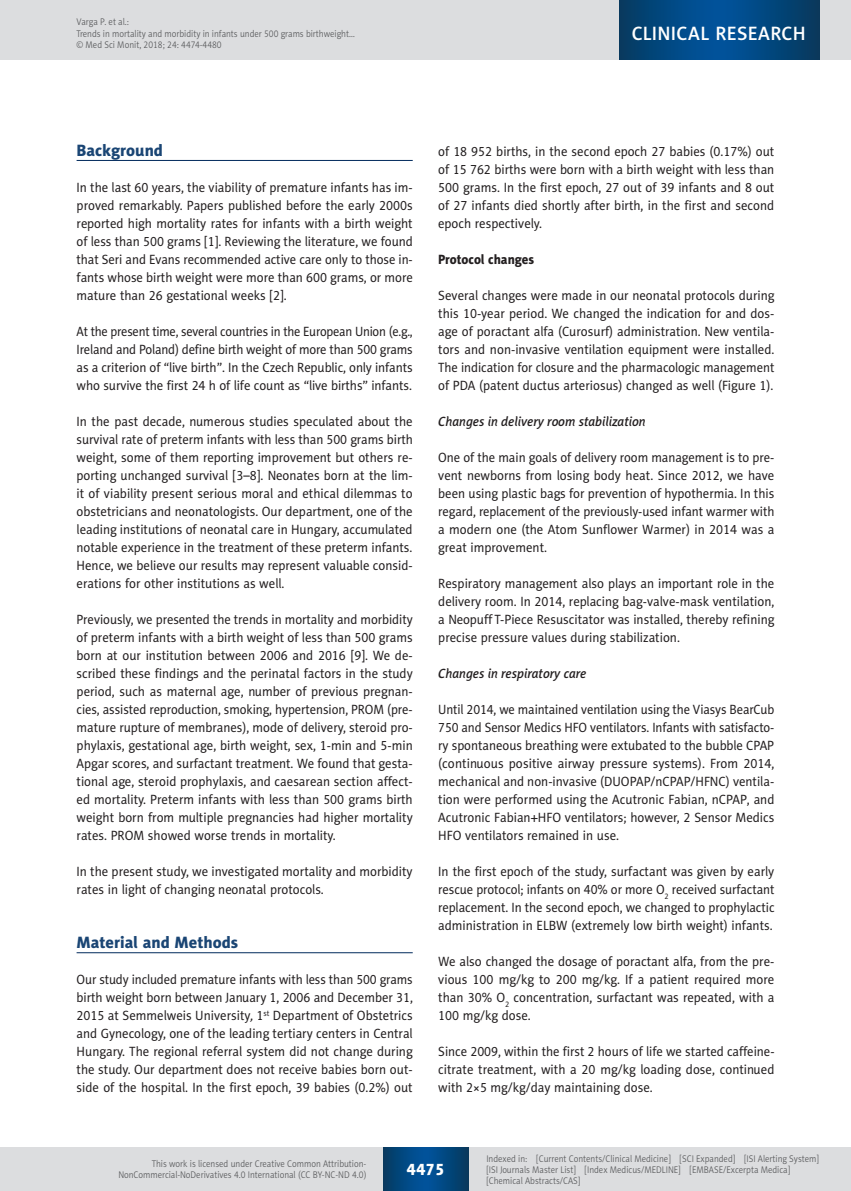
<style>
.page{position:relative;width:851px;height:1191px;background:#fff}
.page>*{position:absolute;margin:0;border:0;box-sizing:border-box;transform-origin:0 0}
.t1{font:19.5px "Naomi Sans EFN Medium";letter-spacing:.015em;color:#fff}
.MSM_Headline_1{font:16.5px "Naomi Sans EFN Heavy";color:#1a4574}
.t2{font:16.5px "Naomi Sans EFN Heavy";color:#fff}
.MSM_Body{font:13.5px/18px "Naomi Sans EFN";color:#231f20;text-align:justify;scale:.95 1}
.MSM_Body-2{font:13.5px/18px "Naomi Sans EFN";color:#231f20;text-align:justify;scale:.94 1}
.MSM_Body-3{font:13.5px/18px "Naomi Sans EFN";color:#231f20;text-align:justify;scale:.93 1}
.MSM_Body-4{font:13.5px/18px "Naomi Sans EFN";color:#231f20;text-align:justify;scale:.92 1}
.MSM_Headline_3{font:italic 13.5px "Naomi Sans EFN Medium";color:#231f20;scale:.95 1}
.MSM_Headline_2{font:13.5px "Naomi Sans EFN Heavy";color:#231f20;scale:.95 1}
.MSM_pagina_zywa{font:9.75px/11.2px "Naomi Sans EFN Light";color:#57585a;scale:.9 1}
.MSM_pagina_sygnatura{font:9.75px "Naomi Sans EFN Light";color:#57585a;scale:.9 1}
.s1{font-style:italic}
</style>
<div class="page">
<hr style="left:77px;top:160px;width:335px;height:1px;background:#00295c">
<hr style="left:77px;top:952px;width:335px;height:1px;background:#00295c">
<div style="left:0;top:1148px;width:850px;height:43px;background:#dcdddf"></div>
<svg style="left:383px;top:1147px;width:85px;height:43px;background:#02477e"></svg>
<div style="left:0;top:0;width:850px;height:60px;background:#dcdddf"></div>
<svg style="left:619px;top:0;width:200px;height:60px;background:#02477e"></svg>
<p class="MSM_pagina_zywa" style="left:77px;top:16px;width:310px">Varga P. et al.:<br>Trends in mortality and morbidity in infants under 500 grams birthweight…</p>
<p class="MSM_pagina_sygnatura" style="left:77px;top:39px;width:163px">© Med Sci Monit, 2018; 24: 4474-4480</p>
<h1 class="t1" style="left:631px;top:22px;width:175px">CLINICAL RESEARCH</h1>
<p class="MSM_Headline_1" style="left:77px;top:140px;width:88px">Background</p>
<p class="MSM_Body" style="left:77px;top:178px;width:355px">In the last 60 years, the viability of premature infants has im&shy;proved remarkably. Papers published before the early 2000s reported high mortality rates for infants with a birth weight of less than 500 grams [1]. Reviewing the literature, we found that Seri and Evans recommended active care only to those in&shy;fants whose birth weight were more than 600 grams, or more mature than 26 gestational weeks [2].</p>
<p class="MSM_Body-4" style="left:77px;top:322px;width:367px">At the present time, several countries in the European Union (e.g., Ireland and Poland) define birth weight of more than 500 grams as a criterion of “live birth”. In the Czech Republic, only infants who survive the first 24 h of life count as “live births” infants.</p>
<p class="MSM_Body" style="left:77px;top:412px;width:355px">In the past decade, numerous studies speculated about the survival rate of preterm infants with less than 500 grams birth weight, some of them reporting improvement but others re&shy;porting unchanged survival [3–8]. Neonates born at the lim&shy;it of viability present serious moral and ethical dilemmas to obstetricians and neonatologists. Our department, one of the leading institutions of neonatal care in Hungary, accumulated notable experience in the treatment of these preterm infants.<br>Hence, we believe our results may represent valuable consid&shy;erations for other institutions as well.</p>
<p class="MSM_Body-2" style="left:77px;top:610px;width:359px">Previously, we presented the trends in mortality and morbidity of preterm infants with a birth weight of less than 500 grams born at our institution between 2006 and 2016 [9]. We de&shy;scribed these findings and the perinatal factors in the study period, such as maternal age, number of previous pregnan&shy;cies, assisted reproduction, smoking, hypertension, PROM (pre&shy;mature rupture of membranes), mode of delivery, steroid pro&shy;phylaxis, gestational age, birth weight, sex, 1-min and 5-min Apgar scores, and surfactant treatment. We found that gesta&shy;tional age, steroid prophylaxis, and caesarean section affect&shy;ed mortality. Preterm infants with less than 500 grams birth weight born from multiple pregnancies had higher mortality rates. PROM showed worse trends in mortality.</p>
<p class="MSM_Body" style="left:77px;top:862px;width:355px">In the present study, we investigated mortality and morbidity rates in light of changing neonatal protocols.</p>
<p class="MSM_Headline_1" style="left:77px;top:932px;width:163px">Material and Methods</p>
<p class="MSM_Body-3" style="left:77px;top:970px;width:363px">Our study included premature infants with less than 500 grams birth weight born between January 1, 2006 and December 31, 2015 at Semmelweis University<span class="s1">,</span> 1<sup>st</sup> Department of Obstetrics and Gynecology, one of the leading tertiary centers in Central Hungary. The regional referral system did not change during the study. Our department does not receive babies born out&shy;side of the hospital. In the first epoch, 39 babies (0.2%) out</p>
<p class="MSM_Body" style="left:438px;top:142px;width:355px">of 18 952 births, in the second epoch 27 babies (0.17%) out of 15 762 births were born with a birth weight with less than 500 grams. In the first epoch, 27 out of 39 infants and 8 out of 27 infants died shortly after birth, in the first and second epoch respectively.</p>
<p class="MSM_Headline_2" style="left:438px;top:251px;width:102px">Protocol changes</p>
<p class="MSM_Body" style="left:438px;top:286px;width:355px">Several changes were made in our neonatal protocols during this 10-year period. We changed the indication for and dos&shy;age of poractant alfa (Curosurf) administration. New ventila&shy;tors and non-invasive ventilation equipment were installed.<br>The indication for closure and the pharmacologic management of PDA (patent ductus arteriosus) changed as well (Figure 1).</p>
<p class="MSM_Headline_3" style="left:438px;top:414px;width:220px">Changes in delivery room stabilization</p>
<p class="MSM_Body-2" style="left:438px;top:448px;width:359px">One of the main goals of delivery room management is to pre&shy;vent newborns from losing body heat. Since 2012, we have been using plastic bags for prevention of hypothermia. In this regard, replacement of the previously-used infant warmer with a modern one (the Atom Sunflower Warmer) in 2014 was a great improvement.</p>
<p class="MSM_Body" style="left:438px;top:574px;width:355px">Respiratory management also plays an important role in the delivery room. In 2014, replacing bag-valve-mask ventilation, a Neopuff T-Piece Resuscitator was installed, thereby refining precise pressure values during stabilization.</p>
<p class="MSM_Headline_3" style="left:438px;top:666px;width:157px">Changes in respiratory care</p>
<p class="MSM_Body-3" style="left:438px;top:700px;width:363px">Until 2014, we maintained ventilation using the Viasys BearCub 750 and Sensor Medics HFO ventilators. Infants with satisfacto&shy;ry spontaneous breathing were extubated to the bubble CPAP (continuous positive airway pressure systems). From 2014, mechanical and non-invasive (DUOPAP/nCPAP/HFNC) ventila&shy;tion were performed using the Acutronic Fabian, nCPAP, and Acutronic Fabian+HFO ventilators; however, 2 Sensor Medics HFO ventilators remained in use.</p>
<p class="MSM_Body" style="left:438px;top:862px;width:355px">In the first epoch of the study, surfactant was given by early rescue protocol; infants on 40% or more O<sub>2</sub> received surfactant replacement. In the second epoch, we changed to prophylactic administration in ELBW (extremely low birth weight) infants.</p>
<p class="MSM_Body" style="left:438px;top:952px;width:355px">We also changed the dosage of poractant alfa, from the pre&shy;vious 100 mg/kg to 200 mg/kg. If a patient required more than 30% O<sub>2</sub> concentration, surfactant was repeated, with a 100 mg/kg dose.</p>
<p class="MSM_Body-2" style="left:438px;top:1042px;width:359px">Since 2009, within the first 2 hours of life we started caffeine&shy;citrate treatment, with a 20 mg/kg loading dose, continued with 2×5 mg/kg/day maintaining dose.</p>
<p class="MSM_pagina_zywa" style="left:118px;top:1158px;width:277px;text-align:right">This work is licensed under Creative Common Attribution-<br>NonCommercial-NoDerivatives 4.0 International (CC BY-NC-ND 4.0)</p>
<p class="t2" style="left:406px;top:1159px;width:40px">4475</p>
<p class="MSM_pagina_zywa" style="left:486px;top:1152px;width:371px">Indexed in: [Current Contents/Clinical Medicine] [SCI Expanded] [ISI Alerting System] [ISI Journals Master List] [Index Medicus/MEDLINE] [EMBASE/Excerpta Medica] [Chemical Abstracts/CAS]</p>
</div>
